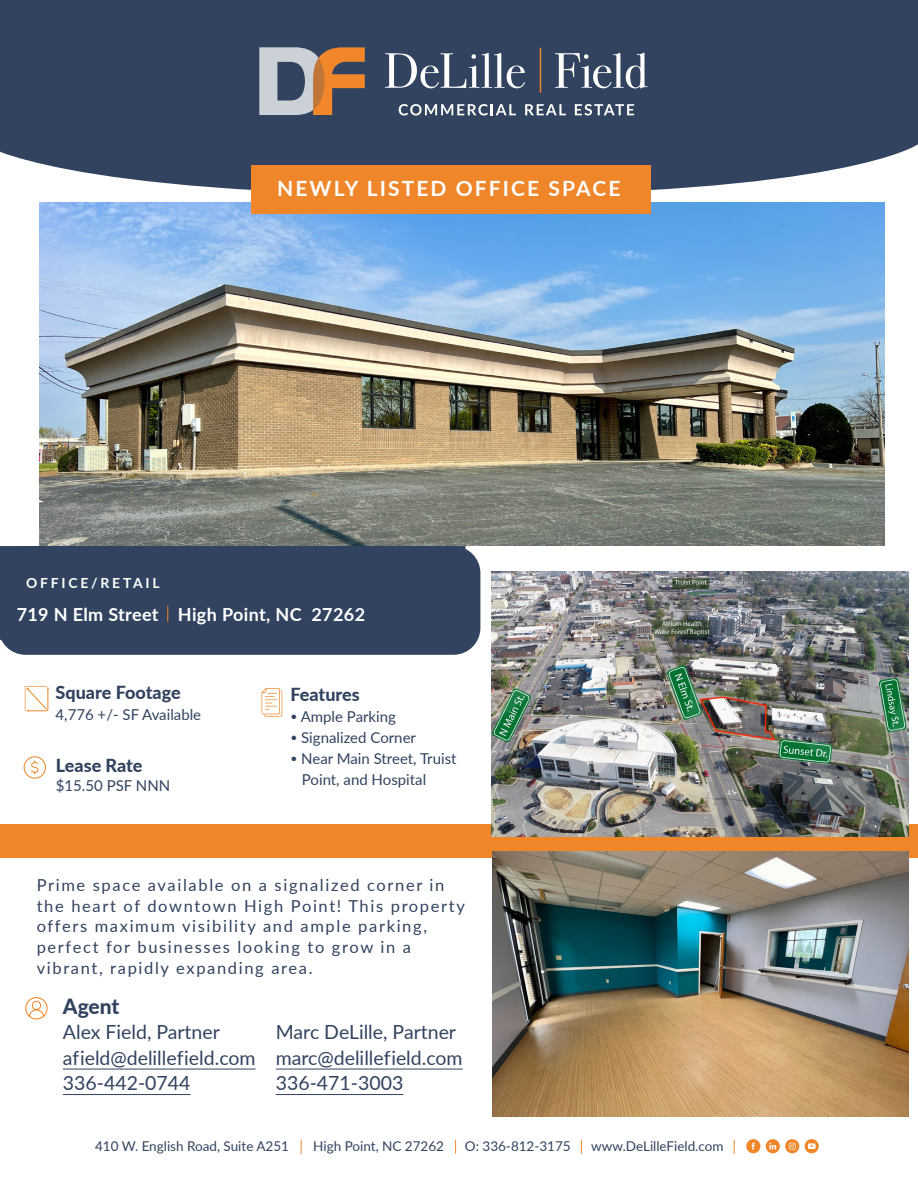
<style>
.page{position:relative;width:918px;height:1188px;background:#fff}
.page>*{position:absolute;margin:0;border:0;box-sizing:border-box;transform-origin:0 0}
.t1{font:700 21px "Lato";letter-spacing:.1em;color:#fff}
.t2{font:800 21px "Lato";letter-spacing:-.005em;color:#31435e}
.t3{font:19.5px/25.5px "Lato";color:#31435e}
.t4{font:700 18px "Lato";letter-spacing:.02em;color:#fff}
.t5{font:800 18px "Lato";color:#31435e}
.t6{font:16.5px/20.9px "Lato";letter-spacing:.1em;color:#31435e}
.t7{font:15px/21px "Lato";color:#31435e}
.t8{font:700 13.95px "Lato";letter-spacing:.2em;color:#fff}
.t9{font:13.5px "Lato";color:#31435e}
.s1{font-size:12px}
</style>
<div class="page">
<svg style="left:1px;top:549px;width:479px;height:106px;background:#3b4c66"></svg>
<div style="left:0;top:546px;width:466px;height:94px;background:#31435e"></div>
<svg style="left:167px;top:606px;width:1px;height:16px"></svg>
<svg style="left:301px;top:1140px;width:1px;height:14px"></svg>
<svg style="left:455px;top:1140px;width:1px;height:14px"></svg>
<svg style="left:581px;top:1140px;width:1px;height:14px"></svg>
<svg style="left:734px;top:1140px;width:1px;height:14px"></svg>
<svg style="left:785px;top:1139px;width:14px;height:14px"></svg>
<svg style="left:789px;top:1143px;width:7px;height:7px"></svg>
<div style="left:746px;top:1139px;width:14px;height:14px;background:#f0862a;border-radius:50%"></div>
<svg style="left:752px;top:1143px;width:3px;height:7px"></svg>
<div style="left:766px;top:1139px;width:14px;height:14px;background:#f0862a;border-radius:50%"></div>
<svg style="left:769px;top:1143px;width:7px;height:7px"></svg>
<div style="left:805px;top:1139px;width:14px;height:14px;background:#f0862a;border-radius:50%"></div>
<svg style="left:808px;top:1143px;width:8px;height:6px"></svg>
<svg style="left:25px;top:686px;width:24px;height:26px"></svg>
<svg style="left:31px;top:760px;width:8px;height:15px"></svg>
<div style="left:24px;top:756px;width:22px;height:22px;border:1px solid #ee8528;border-radius:50%"></div>
<svg style="left:0;top:0;width:918px;height:195px;background:#43536b"></svg>
<div style="left:211px;top:29px;width:485px;height:106px;background:#31435e"></div>
<svg style="left:399px;top:104px;width:117px;height:11px"></svg>
<svg style="left:525px;top:104px;width:41px;height:11px"></svg>
<svg style="left:575px;top:104px;width:59px;height:11px"></svg>
<svg style="left:385px;top:53px;width:140px;height:35px"></svg>
<svg style="left:555px;top:53px;width:93px;height:35px"></svg>
<hr style="left:540px;top:48px;width:1px;height:45px;background:#f0862a">
<svg style="left:259px;top:47px;width:106px;height:68px"></svg>
<svg style="left:262px;top:688px;width:20px;height:28px"></svg>
<img style="left:39px;top:202px;width:845px;height:344px">
<div style="left:0;top:824px;width:918px;height:34px;background:#f0862a"></div>
<img style="left:491px;top:571px;width:417px;height:266px">
<img style="left:492px;top:851px;width:416px;height:266px">
<hr style="left:63px;top:1069px;width:193px;height:1px;background:#31435e">
<hr style="left:63px;top:1094px;width:128px;height:1px;background:#31435e">
<svg style="left:25px;top:997px;width:22px;height:23px"></svg>
<div style="left:252px;top:166px;width:399px;height:48px;background:#f0862a"></div>
<hr style="left:276px;top:1069px;width:187px;height:1px;background:#31435e">
<hr style="left:276px;top:1094px;width:127px;height:1px;background:#31435e">
<p class="t1" style="left:277px;top:176px;width:345px">NEWLY LISTED OFFICE SPACE</p>
<p class="t8" style="left:26px;top:574px;width:135px">OFFICE/RETAIL</p>
<p class="t4" style="left:17px;top:604px;width:350px">719 N Elm Street High Point, NC 27262</p>
<p class="t5" style="left:56px;top:681px;width:127px">Square Footage</p>
<p class="t7" style="left:56px;top:704px;width:147px">4,776 +/- SF Available</p>
<p class="t5" style="left:56px;top:754px;width:88px">Lease Rate</p>
<p class="t7" style="left:56px;top:775px;width:116px">$15.50 PSF NNN</p>
<p class="t5" style="left:290px;top:684px;width:71px">Features</p>
<p class="t7" style="left:290px;top:706px;width:107px"><span class="s1">•</span> Ample Parking</p>
<p class="t7" style="left:290px;top:727px;width:127px"><span class="s1">•</span> Signalized Corner</p>
<p class="t7" style="left:302px;top:748px;width:156px;text-indent:-12px"><span class="s1">•</span> Near Main Street, Truist<br>Point, and Hospital</p>
<p class="t6" style="left:37px;top:874px;width:430px">Prime space available on a signalized corner in the heart of downtown High Point! This property offers maximum visibility and ample parking, perfect for businesses looking to grow in a vibrant, rapidly expanding area.</p>
<p class="t2" style="left:63px;top:993px;width:58px">Agent</p>
<p class="t3" style="left:63px;top:1019px;width:194px">Alex Field, Partner afield@delillefield.com<br>336-442-0744</p>
<p class="t3" style="left:276px;top:1019px;width:188px">Marc DeLille, Partner marc@delillefield.com<br>336-471-3003</p>
<p class="t9" style="left:95px;top:1138px;width:196px">410 W. English Road, Suite A251</p>
<p class="t9" style="left:313px;top:1138px;width:132px">High Point, NC 27262</p>
<p class="t9" style="left:465px;top:1138px;width:107px">O: 336-812-3175</p>
<p class="t9" style="left:591px;top:1138px;width:134px">www.DeLilleField.com</p>
</div>
